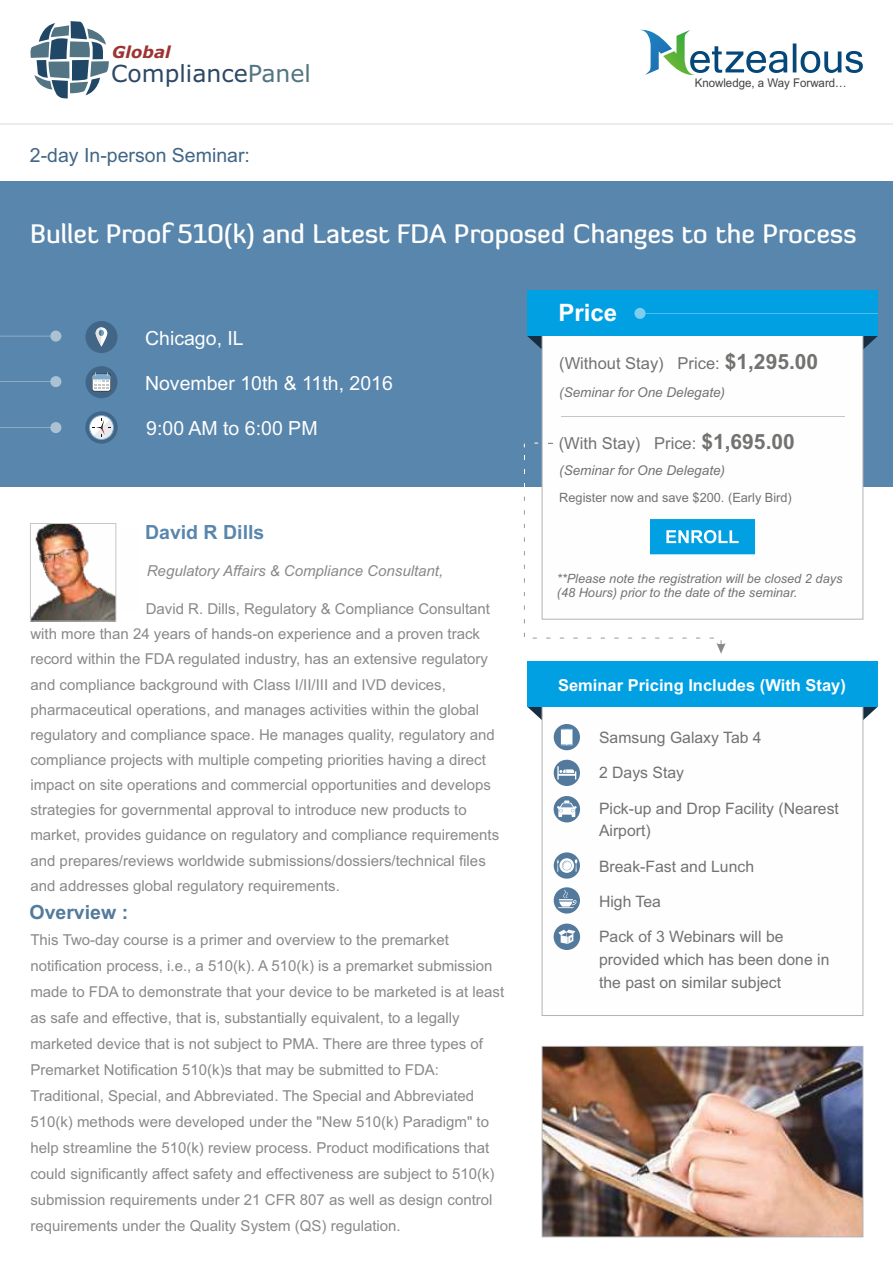
<style>
.page{position:relative;width:893px;height:1262px;background:#fff}
.page>*{position:absolute;margin:0;border:0;box-sizing:border-box;transform-origin:0 0}
.t1{font:500 26.4px "Diavlo";color:#fefefe}
.t2{font:700 24px "Arial";color:#fefefe}
.t3{font:23.55px "Verdana";color:#2c4865}
.t4{font:19.5px "Arial";color:#fefefe}
.t5{font:19.5px "Arial";color:#416687}
.t6{font:700 19.5px "Arial";color:#5986ac}
.t7{font:700 19.5px "Arial";color:#537a9d}
.t8{font:16.5px "Arial";color:#727271}
.t9{font:700 16.5px "Arial";color:#fefefe}
.t10{font:italic 700 16.5px "Verdana";color:#9c3534}
.t11{font:15.75px/22.8px "Arial";color:#727271}
.t12{font:15px/25.2px "Arial";color:#898989}
.t13{font:italic 15px "Arial";color:#898989}
.t14{font:italic 13.5px "Arial";color:#727271}
.t15{font:italic 12.75px/14.2px "Arial";color:#727271}
.t16{font:12.75px "Arial";color:#727271}
.t17{font:12px "Arial";color:#434242;scale:.96 1}
.s1{color:#527483}
.s2{font-weight:700;font-size:21px}
</style>
<div class="page">
<div style="left:0;top:181px;width:893px;height:306px;background:#5986ac"></div>
<hr style="left:0;top:123px;width:893px;height:1px;background:#ebecec">
<div style="left:50px;top:330px;width:11px;height:11px;background:#abc1d4;border-radius:5px"></div>
<div style="left:50px;top:376px;width:11px;height:11px;background:#abc1d4;border-radius:5px"></div>
<div style="left:50px;top:422px;width:11px;height:11px;background:#abc1d4;border-radius:5px"></div>
<svg style="left:527px;top:336px;width:14px;height:13px"></svg>
<svg style="left:863px;top:336px;width:14px;height:15px"></svg>
<svg style="left:640px;top:29px;width:222px;height:47px"></svg>
<div style="left:85px;top:411px;width:33px;height:32px;background:#416687;border-radius:50%"></div>
<svg style="left:89px;top:415px;width:25px;height:25px"></svg>
<div style="left:85px;top:366px;width:32px;height:32px;background:#416687;border-radius:50%"></div>
<svg style="left:92px;top:372px;width:19px;height:19px"></svg>
<div style="left:85px;top:321px;width:32px;height:32px;background:#416687;border-radius:50%"></div>
<svg style="left:96px;top:327px;width:11px;height:20px"></svg>
<svg style="left:96px;top:327px;width:8px;height:19px"></svg>
<div style="left:541px;top:336px;width:322px;height:284px;background:#fefefe"></div>
<div style="left:527px;top:291px;width:350px;height:45px;background:#00a0e3"></div>
<div style="left:634px;top:308px;width:11px;height:11px;background:#7ecef0;border-radius:5px"></div>
<img style="left:32px;top:525px;width:82px;height:94px">
<div style="left:30px;top:523px;width:86px;height:98px;border:1px solid #c5c6c6"></div>
<svg style="left:527px;top:706px;width:14px;height:13px"></svg>
<svg style="left:863px;top:706px;width:14px;height:15px"></svg>
<svg style="left:541px;top:706px;width:322px;height:310px"></svg>
<div style="left:527px;top:661px;width:350px;height:45px;background:#00a0e3"></div>
<svg style="left:553px;top:759px;width:27px;height:27px"></svg>
<svg style="left:557px;top:766px;width:19px;height:13px"></svg>
<div style="left:553px;top:796px;width:27px;height:26px;background:#537a9d;border-radius:50%"></div>
<svg style="left:557px;top:800px;width:19px;height:17px"></svg>
<svg style="left:553px;top:852px;width:27px;height:26px"></svg>
<svg style="left:557px;top:859px;width:20px;height:13px"></svg>
<svg style="left:553px;top:887px;width:27px;height:26px"></svg>
<svg style="left:557px;top:889px;width:20px;height:19px"></svg>
<svg style="left:553px;top:724px;width:27px;height:26px"></svg>
<div style="left:561px;top:729px;width:12px;height:16px;background:#fefefe"></div>
<div style="left:553px;top:923px;width:27px;height:27px;background:#537a9d;border-radius:50%"></div>
<svg style="left:558px;top:929px;width:17px;height:15px"></svg>
<hr style="left:560px;top:416px;width:284px;height:1px;background:#c5c6c6">
<svg style="left:30px;top:21px;width:79px;height:78px"></svg>
<svg style="left:523px;top:442px;width:232px;height:211px"></svg>
<img style="left:543px;top:1048px;width:318px;height:187px">
<div style="left:541px;top:1046px;width:322px;height:191px;border:1px solid #b2b3b3"></div>
<p class="t10" style="left:112px;top:45px;width:60px">Global</p>
<h3 class="t3" style="left:111px;top:64px;width:201px">Compliance<span class="s1">Panel</span></h3>
<h3 class="t5" style="left:30px;top:148px;width:221px">2-day In-person Seminar:</h3>
<p class="t17" style="left:694px;top:78px;width:160px">Knowledge, a Way Forward…</p>
<h1 class="t1" style="left:30px;top:224px;width:827px">Bullet Proof 510(k) and Latest FDA Proposed Changes to the Process</h1>
<h3 class="t4" style="left:145px;top:330px;width:100px">Chicago, IL</h3>
<h3 class="t4" style="left:145px;top:375px;width:249px">November 10th &amp; 11th, 2016</h3>
<h3 class="t4" style="left:146px;top:421px;width:173px">9:00 AM to 6:00 PM</h3>
<h3 class="t6" style="left:145px;top:524px;width:121px">David R Dills</h3>
<p class="t13" style="left:147px;top:565px;width:298px">Regulatory Affairs &amp; Compliance Consultant,</p>
<p class="t12" style="left:30px;top:597px;width:470px;text-indent:115px">David R. Dills, Regulatory &amp; Compliance Consultant with more than 24 years of hands-on experience and a proven track record within the FDA regulated industry, has an extensive regulatory and compliance background with Class I/II/III and IVD devices, pharmaceutical operations, and manages activities within the global regulatory and compliance space. He manages quality, regulatory and compliance projects with multiple competing priorities having a direct impact on site operations and commercial opportunities and develops strategies for governmental approval to introduce new products to market, provides guidance on regulatory and compliance requirements and prepares/reviews worldwide submissions/dossiers/technical files and addresses global regulatory requirements.</p>
<h3 class="t7" style="left:29px;top:904px;width:100px">Overview :</h3>
<p class="t12" style="left:30px;top:928px;width:475px;line-height:26px">This Two-day course is a primer and overview to the premarket notification process, i.e., a 510(k). A 510(k) is a premarket submission made to FDA to demonstrate that your device to be marketed is at least as safe and effective, that is, substantially equivalent, to a legally marketed device that is not subject to PMA. There are three types of Premarket Notification 510(k)s that may be submitted to FDA:<br>Traditional, Special, and Abbreviated. The Special and Abbreviated 510(k) methods were developed under the "New 510(k) Paradigm" to help streamline the 510(k) review process. Product modifications that could significantly affect safety and effectiveness are subject to 510(k) submission requirements under 21 CFR 807 as well as design control requirements under the Quality System (QS) regulation.</p>
<h2 class="t2" style="left:558px;top:303px;width:60px">Price</h2>
<p class="t8" style="left:559px;top:356px;width:260px">(Without Stay) Price: <span class="s2">$1,295.00</span></p>
<p class="t14" style="left:559px;top:387px;width:167px">(Seminar for One Delegate)</p>
<p class="t8" style="left:559px;top:437px;width:237px">(With Stay) Price: <span class="s2">$1,695.00</span></p>
<p class="t14" style="left:559px;top:465px;width:167px">(Seminar for One Delegate)</p>
<p class="t16" style="left:559px;top:493px;width:234px">Register now and save $200. (Early Bird)</p>
<p class="t15" style="left:556px;top:572px;width:287px">**Please note the registration will be closed 2 days (48 Hours) prior to the date of the seminar.</p>
<p class="t9" style="left:558px;top:679px;width:289px">Seminar Pricing Includes (With Stay)</p>
<p class="t11" style="left:599px;top:727px;width:164px">Samsung Galaxy Tab 4</p>
<p class="t11" style="left:599px;top:763px;width:86px">2 Days Stay</p>
<p class="t11" style="left:599px;top:798px;width:241px">Pick-up and Drop Facility (Nearest<br>Airport)</p>
<p class="t11" style="left:599px;top:856px;width:156px">Break-Fast and Lunch</p>
<p class="t11" style="left:599px;top:891px;width:63px">High Tea</p>
<p class="t11" style="left:599px;top:926px;width:232px">Pack of 3 Webinars will be provided which has been done in the past on similar subject</p>
</div>
